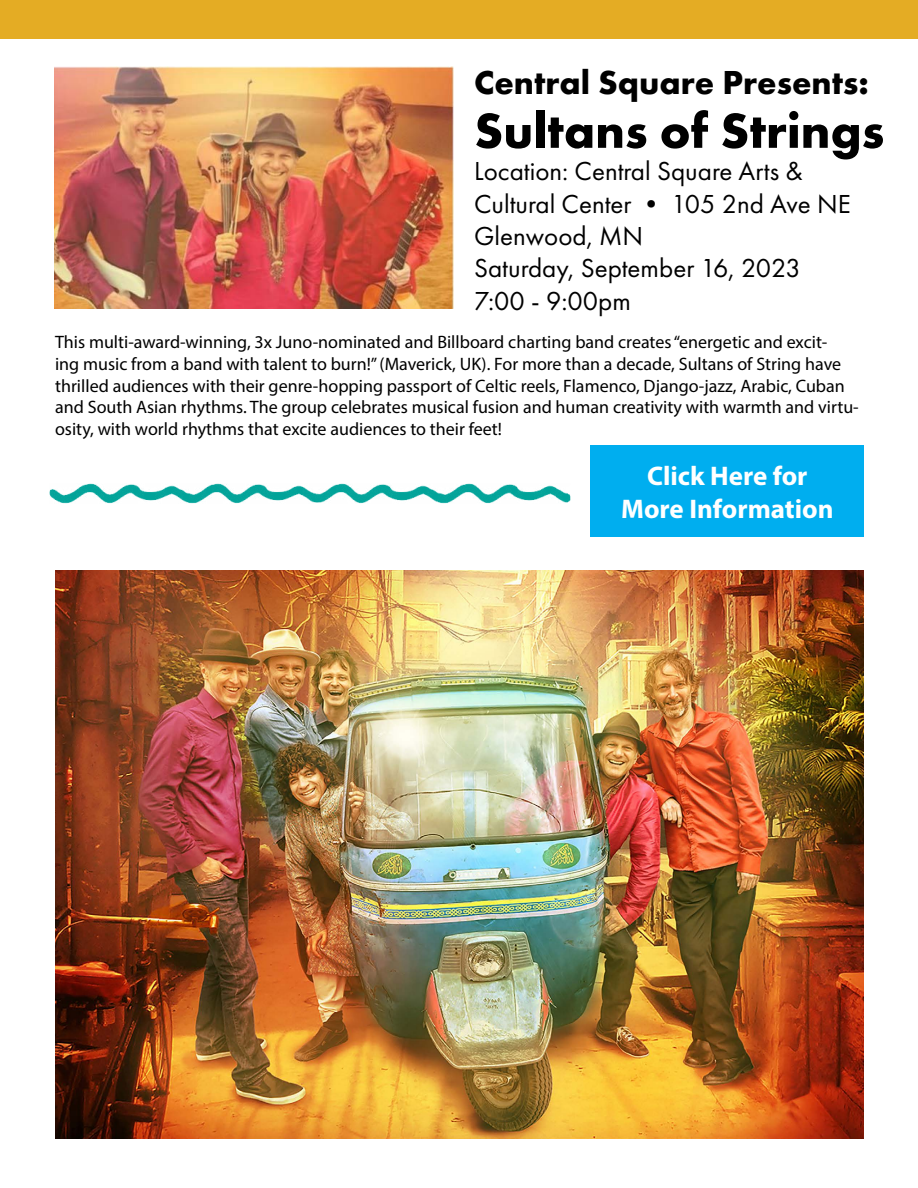
<style>
.page{position:relative;width:918px;height:1188px;background:#fff}
.page>*{position:absolute;margin:0;border:0;box-sizing:border-box;transform-origin:0 0}
.t1{font:700 51px "Futura PT";color:#000}
.t2{font:700 34.5px "Futura PT";color:#000}
.t3{font:27px/32.4px "Futura PT";color:#000}
.t4{font:700 27px/32.4px "Myriad Pro";color:#fff;text-align:center}
.t5{font:18px/21.6px "Myriad Pro";color:#000}
</style>
<div class="page">
<div style="left:0;top:0;width:918px;height:39px;background:#e4ac24"></div>
<img style="left:54px;top:67px;width:400px;height:242px">
<div style="left:591px;top:446px;width:273px;height:91px;background:#00aeef"></div>
<img style="left:55px;top:570px;width:809px;height:568px">
<img style="left:49px;top:483px;width:522px;height:21px">
<h2 class="t2" style="left:474px;top:60px;width:396px">Central Square Presents:</h2>
<h1 class="t1" style="left:474px;top:98px;width:412px">Sultans of Strings</h1>
<h3 class="t3" style="left:474px;top:155px;width:378px">Location: Central Square Arts &amp;<br>Cultural Center • 105 2nd Ave NE<br>Glenwood, MN<br>Saturday, September 16, 2023<br>7:00 - 9:00pm</h3>
<p class="t5" style="left:55px;top:331px;width:805px">This multi-award-winning, 3x Juno-nominated and Billboard charting band creates “energetic and excit-<br>ing music from a band with talent to burn!” (Maverick, UK). For more than a decade, Sultans of String have thrilled audiences with their genre-hopping passport of Celtic reels, Flamenco, Django-jazz, Arabic, Cuban and South Asian rhythms. The group celebrates musical fusion and human creativity with warmth and virtu&shy;osity, with world rhythms that excite audiences to their feet!</p>
<h3 class="t4" style="left:621px;top:459px;width:214px">Click Here for<br>More Information</h3>
</div>
